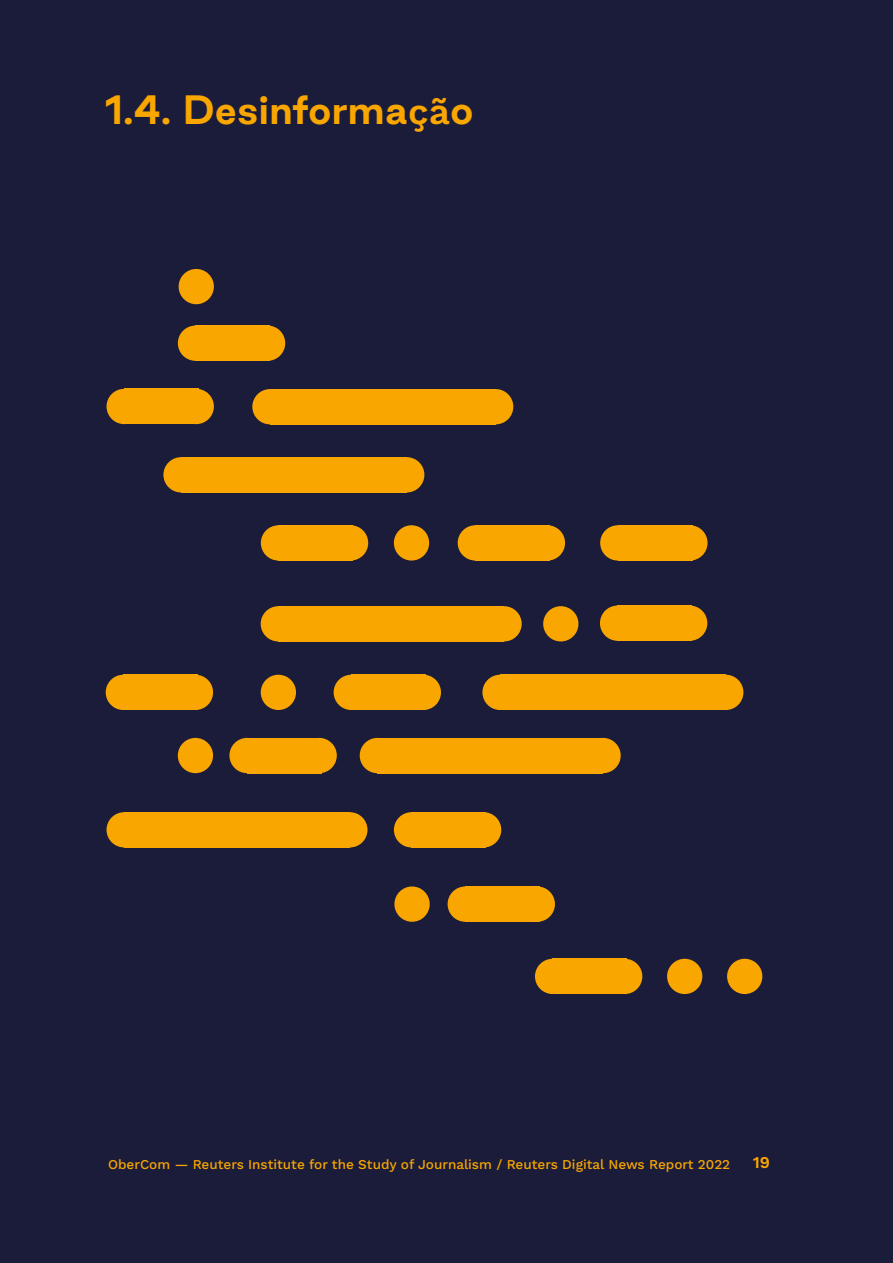
<style>
.page{position:relative;width:893px;height:1263px;background:#1b1c3a}
.page>*{position:absolute;margin:0;border:0;box-sizing:border-box;transform-origin:0 0}
.t1{font:700 36.3px "GTF Good Sans TRIAL";letter-spacing:.01em;color:#f9a600}
.t2{font:600 16.5px "Work Sans";color:#f9a600}
.t3{font:500 13.5px "Work Sans";color:#f9a600}
.s1{font-family:"Work Sans";font-weight:600}
</style>
<div class="page">
<div style="left:394px;top:525px;width:35px;height:35px;background:#f9a600;border-radius:50%"></div>
<div style="left:179px;top:269px;width:35px;height:35px;background:#f9a600;border-radius:50%"></div>
<div style="left:543px;top:606px;width:35px;height:35px;background:#f9a600;border-radius:50%"></div>
<div style="left:261px;top:675px;width:35px;height:35px;background:#f9a600;border-radius:50%"></div>
<div style="left:394px;top:886px;width:36px;height:36px;background:#f9a600;border-radius:50%"></div>
<div style="left:667px;top:959px;width:35px;height:35px;background:#f9a600;border-radius:50%"></div>
<div style="left:727px;top:959px;width:35px;height:35px;background:#f9a600;border-radius:50%"></div>
<div style="left:178px;top:738px;width:35px;height:35px;background:#f9a600;border-radius:50%"></div>
<div style="left:261px;top:525px;width:35px;height:35px;background:#f9a600;border-radius:50%"></div>
<div style="left:333px;top:525px;width:35px;height:35px;background:#f9a600;border-radius:50%"></div>
<div style="left:278px;top:525px;width:75px;height:35px;background:#f9a600"></div>
<div style="left:458px;top:525px;width:35px;height:35px;background:#f9a600;border-radius:50%"></div>
<div style="left:530px;top:525px;width:35px;height:35px;background:#f9a600;border-radius:50%"></div>
<div style="left:475px;top:525px;width:75px;height:35px;background:#f9a600"></div>
<div style="left:600px;top:525px;width:35px;height:35px;background:#f9a600;border-radius:50%"></div>
<div style="left:672px;top:525px;width:35px;height:35px;background:#f9a600;border-radius:50%"></div>
<div style="left:618px;top:525px;width:74px;height:35px;background:#f9a600"></div>
<div style="left:334px;top:675px;width:35px;height:35px;background:#f9a600;border-radius:50%"></div>
<div style="left:406px;top:675px;width:35px;height:35px;background:#f9a600;border-radius:50%"></div>
<div style="left:351px;top:675px;width:75px;height:35px;background:#f9a600"></div>
<div style="left:600px;top:605px;width:35px;height:36px;background:#f9a600;border-radius:50%"></div>
<div style="left:672px;top:605px;width:35px;height:36px;background:#f9a600;border-radius:50%"></div>
<div style="left:618px;top:605px;width:74px;height:36px;background:#f9a600"></div>
<div style="left:229px;top:738px;width:36px;height:35px;background:#f9a600;border-radius:50%"></div>
<div style="left:302px;top:738px;width:35px;height:35px;background:#f9a600;border-radius:50%"></div>
<div style="left:247px;top:738px;width:75px;height:35px;background:#f9a600"></div>
<div style="left:448px;top:886px;width:35px;height:36px;background:#f9a600;border-radius:50%"></div>
<div style="left:520px;top:886px;width:35px;height:36px;background:#f9a600;border-radius:50%"></div>
<div style="left:465px;top:886px;width:75px;height:36px;background:#f9a600"></div>
<div style="left:535px;top:959px;width:35px;height:35px;background:#f9a600;border-radius:50%"></div>
<div style="left:607px;top:959px;width:35px;height:35px;background:#f9a600;border-radius:50%"></div>
<div style="left:553px;top:959px;width:74px;height:35px;background:#f9a600"></div>
<div style="left:178px;top:326px;width:35px;height:35px;background:#f9a600;border-radius:50%"></div>
<div style="left:250px;top:326px;width:35px;height:35px;background:#f9a600;border-radius:50%"></div>
<div style="left:195px;top:326px;width:75px;height:35px;background:#f9a600"></div>
<div style="left:106px;top:675px;width:35px;height:35px;background:#f9a600;border-radius:50%"></div>
<div style="left:178px;top:675px;width:35px;height:35px;background:#f9a600;border-radius:50%"></div>
<div style="left:123px;top:675px;width:75px;height:35px;background:#f9a600"></div>
<div style="left:394px;top:812px;width:35px;height:35px;background:#f9a600;border-radius:50%"></div>
<div style="left:466px;top:812px;width:35px;height:35px;background:#f9a600;border-radius:50%"></div>
<div style="left:412px;top:812px;width:74px;height:35px;background:#f9a600"></div>
<div style="left:107px;top:389px;width:35px;height:35px;background:#f9a600;border-radius:50%"></div>
<div style="left:179px;top:389px;width:35px;height:35px;background:#f9a600;border-radius:50%"></div>
<div style="left:124px;top:389px;width:75px;height:35px;background:#f9a600"></div>
<div style="left:261px;top:606px;width:35px;height:35px;background:#f9a600;border-radius:50%"></div>
<div style="left:486px;top:606px;width:36px;height:35px;background:#f9a600;border-radius:50%"></div>
<div style="left:278px;top:606px;width:226px;height:35px;background:#f9a600"></div>
<div style="left:163px;top:457px;width:36px;height:35px;background:#f9a600;border-radius:50%"></div>
<div style="left:389px;top:457px;width:35px;height:35px;background:#f9a600;border-radius:50%"></div>
<div style="left:181px;top:457px;width:226px;height:35px;background:#f9a600"></div>
<div style="left:252px;top:389px;width:36px;height:35px;background:#f9a600;border-radius:50%"></div>
<div style="left:478px;top:389px;width:35px;height:35px;background:#f9a600;border-radius:50%"></div>
<div style="left:270px;top:389px;width:226px;height:35px;background:#f9a600"></div>
<div style="left:107px;top:812px;width:35px;height:35px;background:#f9a600;border-radius:50%"></div>
<div style="left:332px;top:812px;width:35px;height:35px;background:#f9a600;border-radius:50%"></div>
<div style="left:124px;top:812px;width:226px;height:35px;background:#f9a600"></div>
<div style="left:482px;top:675px;width:36px;height:35px;background:#f9a600;border-radius:50%"></div>
<div style="left:708px;top:675px;width:35px;height:35px;background:#f9a600;border-radius:50%"></div>
<div style="left:500px;top:675px;width:226px;height:35px;background:#f9a600"></div>
<div style="left:360px;top:738px;width:35px;height:35px;background:#f9a600;border-radius:50%"></div>
<div style="left:585px;top:738px;width:36px;height:35px;background:#f9a600;border-radius:50%"></div>
<div style="left:377px;top:738px;width:226px;height:35px;background:#f9a600"></div>
<h1 class="t1" style="left:105px;top:95px;width:370px">1.4. Desinforma<span class="s1">çã</span>o</h1>
<p class="t3" style="left:108px;top:1156px;width:624px">OberCom — Reuters Institute for the Study of Journalism / Reuters Digital News Report 2022</p>
<p class="t2" style="left:753px;top:1153px;width:19px">19</p>
</div>
